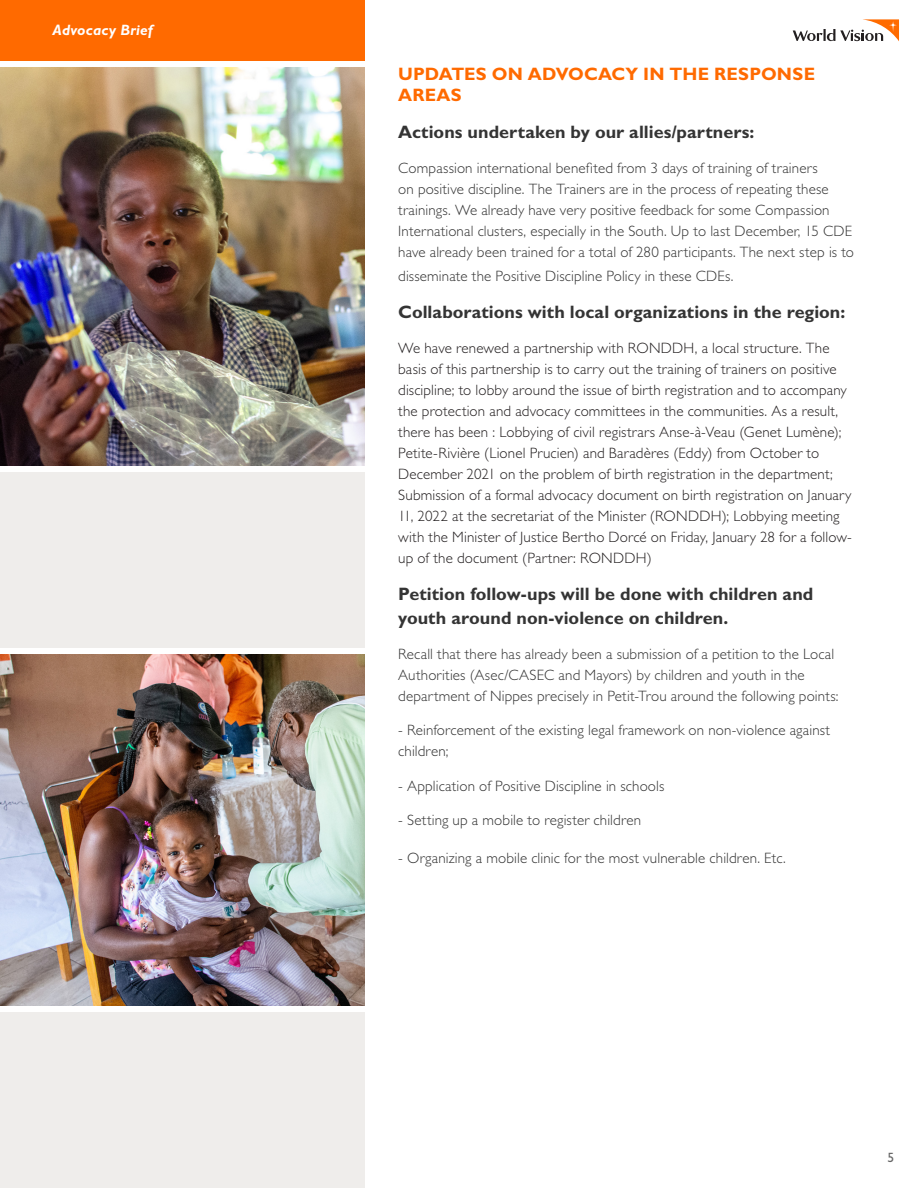
<style>
.page{position:relative;width:918px;height:1188px;background:#fff}
.page>*{position:absolute;margin:0;border:0;box-sizing:border-box;transform-origin:0 0}
.Purple_check_box{font:700 18px/24px "Gill Sans Std";color:#343434}
.Purple_check_box-2{font:700 18px/21px "Gill Sans Std";letter-spacing:.01em;color:#ff6a00}
.Purple_check_box-3{font:300 15px/21px "Gill Sans Std";letter-spacing:.01em;color:#343434}
.t1{font:300 15px/21px "Gill Sans Std";letter-spacing:.01em;color:#231f20}
.t2{font:italic 700 15px "Gill Sans Std";letter-spacing:.01em;color:#fff}
.t3{font:13.5px "Gill Sans Std";color:#666}
</style>
<div class="page">
<div style="left:0;top:472px;width:364px;height:176px;background:#efedeb"></div>
<div style="left:0;top:1012px;width:364px;height:176px;background:#efedeb"></div>
<img style="left:0;top:68px;width:364px;height:398px">
<img style="left:0;top:655px;width:364px;height:350px">
<div style="left:0;top:0;width:364px;height:61px;background:#ff6a00"></div>
<svg style="left:793px;top:19px;width:106px;height:22px"></svg>
<p class="t2" style="left:52px;top:21px;width:102px">Advocacy Brief</p>
<p class="Purple_check_box-2" style="left:398px;top:63px;width:418px">UPDATES ON ADVOCACY IN THE RESPONSE<br>AREAS</p>
<p class="Purple_check_box" style="left:398px;top:120px;width:358px">Actions undertaken by our allies/partners:</p>
<p class="Purple_check_box-3" style="left:398px;top:157px;width:457px">Compassion international benefited from 3 days of training of trainers<br>on positive discipline. The Trainers are in the process of repeating these trainings. We already have very positive feedback for some Compassion International clusters, especially in the South. Up to last December, 15 CDE have already been trained for a total of 280 participants. The next step is to</p>
<p class="Purple_check_box-3" style="left:398px;top:265px;width:337px">disseminate the Positive Discipline Policy in these CDEs.</p>
<p class="Purple_check_box" style="left:398px;top:300px;width:449px">Collaborations with local organizations in the region:</p>
<p class="t1" style="left:398px;top:337px;width:455px">We have renewed a partnership with RONDDH, a local structure. The basis of this partnership is to carry out the training of trainers on positive discipline; to lobby around the issue of birth registration and to accompany the protection and advocacy committees in the communities. As a result, there has been : Lobbying of civil registrars Anse-à-Veau (Genet Lumène); Petite-Rivière (Lionel Prucien) and Baradères (Eddy) from October to December 2021 on the problem of birth registration in the department; Submission of a formal advocacy document on birth registration on January 11, 2022 at the secretariat of the Minister (RONDDH); Lobbying meeting with the Minister of Justice Bertho Dorcé on Friday, January 28 for a follow&shy;up of the document (Partner: RONDDH)</p>
<p class="Purple_check_box" style="left:398px;top:582px;width:417px">Petition follow-ups will be done with children and youth around non-violence on children.</p>
<p class="Purple_check_box-3" style="left:398px;top:643px;width:442px">Recall that there has already been a submission of a petition to the Local<br>Authorities (Asec/CASEC and Mayors) by children and youth in the department of Nippes precisely in Petit-Trou around the following points:</p>
<p class="Purple_check_box-3" style="left:398px;top:720px;width:433px">- Reinforcement of the existing legal framework on non-violence against children;</p>
<p class="Purple_check_box-3" style="left:398px;top:775px;width:268px">- Application of Positive Discipline in schools</p>
<p class="Purple_check_box-3" style="left:398px;top:810px;width:244px">- Setting up a mobile to register children</p>
<p class="Purple_check_box-3" style="left:398px;top:847px;width:389px">- Organizing a mobile clinic for the most vulnerable children. Etc.</p>
<p class="t3" style="left:888px;top:1150px;width:8px">5</p>
</div>
